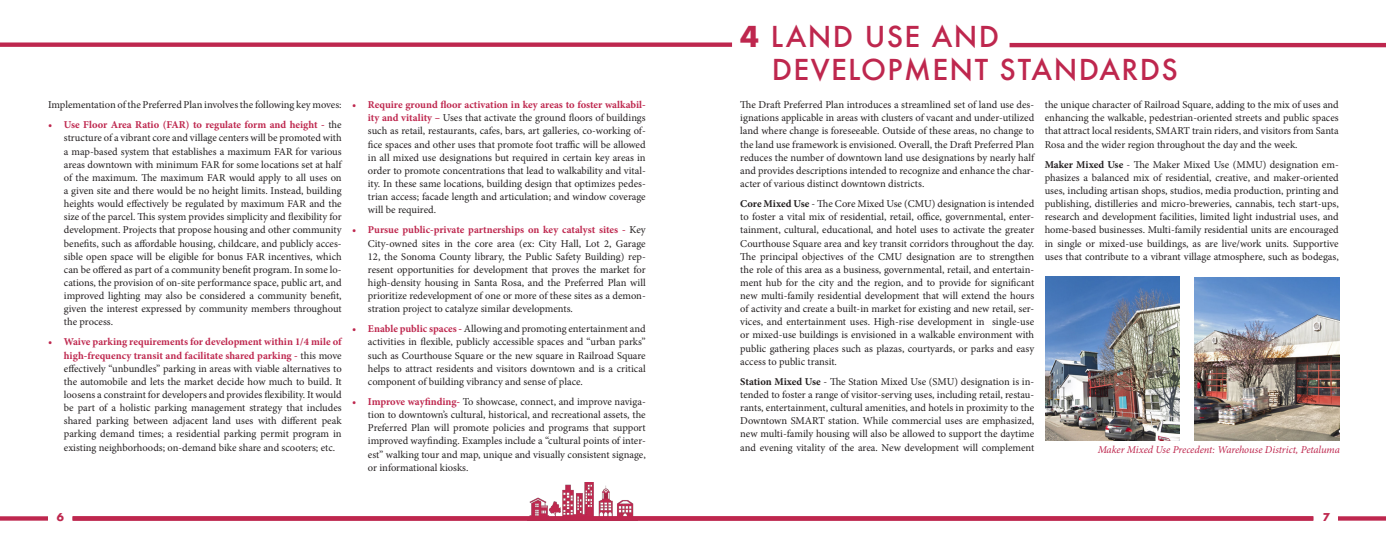
<style>
.page{position:relative;width:1386px;height:536px;background:#fff}
.page>*{position:absolute;margin:0;border:0;box-sizing:border-box;transform-origin:0 0}
.Board_Title{font:500 28px/32.4px "Futura";letter-spacing:.05em;color:#be274e}
.t1{font:10.5px/13.1px "Minion Pro";color:#231f20;text-align:justify}
.t2{font:italic 10.5px "Minion Pro";letter-spacing:-.005em;color:#be274e}
.t3{font:700 10.5px "Futura";color:#be274e}
.s1{font-weight:700;color:#be274e}
.s2{font-weight:700}
</style>
<div class="page">
<svg style="left:0;top:516px;width:1386px;height:4px"></svg>
<div style="left:1314px;top:504px;width:24px;height:22px;background:#fff"></div>
<div style="left:48px;top:504px;width:24px;height:21px;background:#fff"></div>
<img style="left:527px;top:482px;width:111px;height:39px">
<hr style="left:1010px;top:43px;width:376px;height:4px;background:#be274e">
<div style="left:0;top:42px;width:732px;height:5px;background:#be274e"></div>
<img style="left:1046px;top:276px;width:134px;height:164px">
<img style="left:1194px;top:277px;width:145px;height:163px">
<svg style="left:72px;top:516px;width:1242px;height:4px;background:#bf2b51"></svg>
<p class="t1" style="left:48px;top:98px;width:295px">Implementation of the Preferred Plan involves the following key moves:</p>
<p class="t1" style="left:64px;top:118px;width:279px;text-indent:-16px"><span class="s1">• Use Floor Area Ratio (FAR) to regulate form and height -</span> the structure of a vibrant core and village centers will be promoted with a map-based system that establishes a maximum FAR for various areas downtown with minimum FAR for some locations set at half of the maximum. The maximum FAR would apply to all uses on a given site and there would be no height limits. Instead, building heights would effectively be regulated by maximum FAR and the size of the parcel. This system provides simplicity and flexibility for development. Projects that propose housing and other community benefits, such as affordable housing, childcare, and publicly acces&shy;sible open space will be eligible for bonus FAR incentives, which can be offered as part of a community benefit program. In some lo&shy;cations, the provision of on-site performance space, public art, and improved lighting may also be considered a community benefit, given the interest expressed by community members throughout the process.</p>
<p class="t1" style="left:64px;top:335px;width:279px;text-indent:-16px"><span class="s1">• Waive parking requirements for development within 1/4 mile of high-frequency transit and facilitate shared parking -</span> this move effectively “unbundles” parking in areas with viable alternatives to the automobile and lets the market decide how much to build. It loosens a constraint for developers and provides flexibility. It would be part of a holistic parking management strategy that includes shared parking between adjacent land uses with different peak parking demand times; a residential parking permit program in existing neighborhoods; on-demand bike share and scooters; etc.</p>
<p class="t1" style="left:368px;top:98px;width:279px;text-indent:-16px"><span class="s1">• Require ground floor activation in key areas to foster walkabil&shy;ity and vitality –</span> Uses that activate the ground floors of buildings such as retail, restaurants, cafes, bars, art galleries, co-working of&shy;fice spaces and other uses that promote foot traffic will be allowed in all mixed use designations but required in certain key areas in order to promote concentrations that lead to walkability and vital&shy;ity. In these same locations, building design that optimizes pedes&shy;trian access; facade length and articulation; and window coverage will be required.</p>
<p class="t1" style="left:368px;top:223px;width:279px;text-indent:-16px"><span class="s1">• Pursue public-private partnerships on key catalyst sites -</span> Key City-owned sites in the core area (ex: City Hall, Lot 2, Garage 12, the Sonoma County library, the Public Safety Building) rep&shy;resent opportunities for development that proves the market for high-density housing in Santa Rosa, and the Preferred Plan will prioritize redevelopment of one or more of these sites as a demon&shy;stration project to catalyze similar developments.</p>
<p class="t1" style="left:368px;top:322px;width:279px;text-indent:-16px"><span class="s1">• Enable public spaces -</span> Allowing and promoting entertainment and activities in flexible, publicly accessible spaces and “urban parks” such as Courthouse Square or the new square in Railroad Square helps to attract residents and visitors downtown and is a critical component of building vibrancy and sense of place.</p>
<p class="t1" style="left:368px;top:395px;width:279px;text-indent:-16px"><span class="s1">• Improve wayfinding-</span> To showcase, connect, and improve naviga&shy;tion to downtown’s cultural, historical, and recreational assets, the Preferred Plan will promote policies and programs that support improved wayfinding. Examples include a “cultural points of inter&shy;est” walking tour and map, unique and visually consistent signage, or informational kiosks.</p>
<p class="Board_Title" style="left:772px;top:20px;width:408px;text-indent:-32px"><span class="s2">4</span> LAND USE AND<br>DEVELOPMENT STANDARDS</p>
<p class="t1" style="left:740px;top:98px;width:296px">The Draft Preferred Plan introduces a streamlined set of land use des&shy;ignations applicable in areas with clusters of vacant and under-utilized land where change is foreseeable. Outside of these areas, no change to the land use framework is envisioned. Overall, the Draft Preferred Plan reduces the number of downtown land use designations by nearly half and provides descriptions intended to recognize and enhance the char&shy;acter of various distinct downtown districts.</p>
<p class="t1" style="left:740px;top:197px;width:296px"><span class="s2">Core Mixed Use</span> - The Core Mixed Use (CMU) designation is intended to foster a vital mix of residential, retail, office, governmental, enter&shy;tainment, cultural, educational, and hotel uses to activate the greater Courthouse Square area and key transit corridors throughout the day.<br>The principal objectives of the CMU designation are to strengthen the role of this area as a business, governmental, retail, and entertain&shy;ment hub for the city and the region, and to provide for significant new multi-family residential development that will extend the hours of activity and create a built-in market for existing and new retail, ser&shy;vices, and entertainment uses. High-rise development in single-use or mixed-use buildings is envisioned in a walkable environment with public gathering places such as plazas, courtyards, or parks and easy access to public transit.</p>
<p class="t1" style="left:740px;top:375px;width:296px"><span class="s2">Station Mixed Use</span> - The Station Mixed Use (SMU) designation is in&shy;tended to foster a range of visitor-serving uses, including retail, restau&shy;rants, entertainment, cultural amenities, and hotels in proximity to the Downtown SMART station. While commercial uses are emphasized, new multi-family housing will also be allowed to support the daytime and evening vitality of the area. New development will complement</p>
<p class="t1" style="left:1045px;top:98px;width:296px">the unique character of Railroad Square, adding to the mix of uses and enhancing the walkable, pedestrian-oriented streets and public spaces that attract local residents, SMART train riders, and visitors from Santa Rosa and the wider region throughout the day and the week.</p>
<p class="t1" style="left:1045px;top:158px;width:296px"><span class="s2">Maker Mixed Use</span> - The Maker Mixed Use (MMU) designation em&shy;phasizes a balanced mix of residential, creative, and maker-oriented uses, including artisan shops, studios, media production, printing and publishing, distilleries and micro-breweries, cannabis, tech start-ups, research and development facilities, limited light industrial uses, and home-based businesses. Multi-family residential units are encouraged in single or mixed-use buildings, as are live/work units. Supportive uses that contribute to a vibrant village atmosphere, such as bodegas,</p>
<p class="t2" style="left:1098px;top:443px;width:244px">Maker Mixed Use Precedent: Warehouse District, Petaluma</p>
<p class="t3" style="left:57px;top:509px;width:9px">6</p>
<p class="t3" style="left:1323px;top:509px;width:9px">7</p>
</div>
